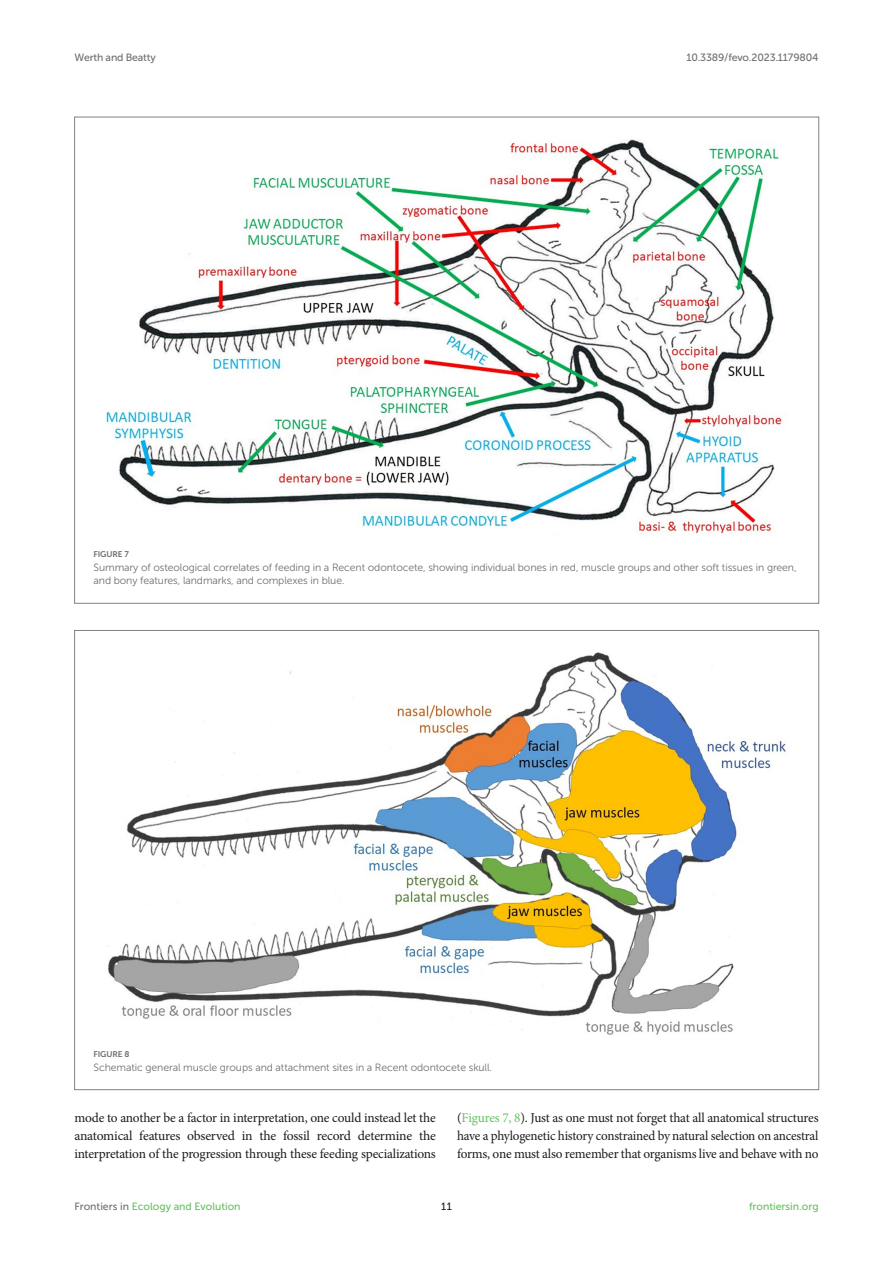
<style>
.page{position:relative;width:893px;height:1263px;background:#fff}
.page>*{position:absolute;margin:0;border:0;box-sizing:border-box;transform-origin:0 0}
.TEXT{font:13.5px/18px "Minion Pro";letter-spacing:-.015em;color:#1b1c1b;text-align:justify}
.FIG_LEG{font:10.5px/13.5px "Museo Sans 300";letter-spacing:-.01em;color:#706f70}
.t1{font:10.5px "Museo Sans 500";color:#65c161}
.t2{font:10.5px "Museo Sans 500";letter-spacing:-.015em;color:#706f70}
.t3{font:10.5px "Museo Sans 500";color:#1b1c1b}
.FIG_HD{font:8.25px "Museo Sans 700";letter-spacing:-.01em;color:#706f70}
.s1{color:#65c161}
.s2{color:#706f70}
</style>
<div class="page">
<img style="left:106px;top:139px;width:676px;height:395px">
<img style="left:108px;top:652px;width:678px;height:383px">
<p class="t2" style="left:74px;top:51px;width:83px">Werth and Beatty</p>
<p class="t2" style="left:686px;top:51px;width:134px">10.3389/fevo.2023.1179804</p>
<p class="FIG_HD" style="left:94px;top:550px;width:37px">FIGURE 7</p>
<p class="FIG_LEG" style="left:94px;top:560px;width:705px">Summary of osteological correlates of feeding in a Recent odontocete, showing individual bones in red, muscle groups and other soft tissues in green, and bony features, landmarks, and complexes in blue.</p>
<p class="FIG_HD" style="left:94px;top:1050px;width:37px">FIGURE 8</p>
<p class="FIG_LEG" style="left:94px;top:1060px;width:400px">Schematic general muscle groups and attachment sites in a Recent odontocete skull.</p>
<p class="TEXT" style="left:74px;top:1109px;width:363px">mode to another be a factor in interpretation, one could instead let the anatomical features observed in the fossil record determine the interpretation of the progression through these feeding specializations</p>
<p class="TEXT" style="left:457px;top:1109px;width:363px">(<span class="s1">Figures 7, 8</span>). Just as one must not forget that all anatomical structures have a phylogenetic history constrained by natural selection on ancestral forms, one must also remember that organisms live and behave with no</p>
<p class="t1" style="left:74px;top:1200px;width:168px"><span class="s2">Frontiers in</span> Ecology and Evolution</p>
<p class="t3" style="left:441px;top:1200px;width:12px">11</p>
<p class="t1" style="left:749px;top:1200px;width:71px">frontiersin.org</p>
</div>
